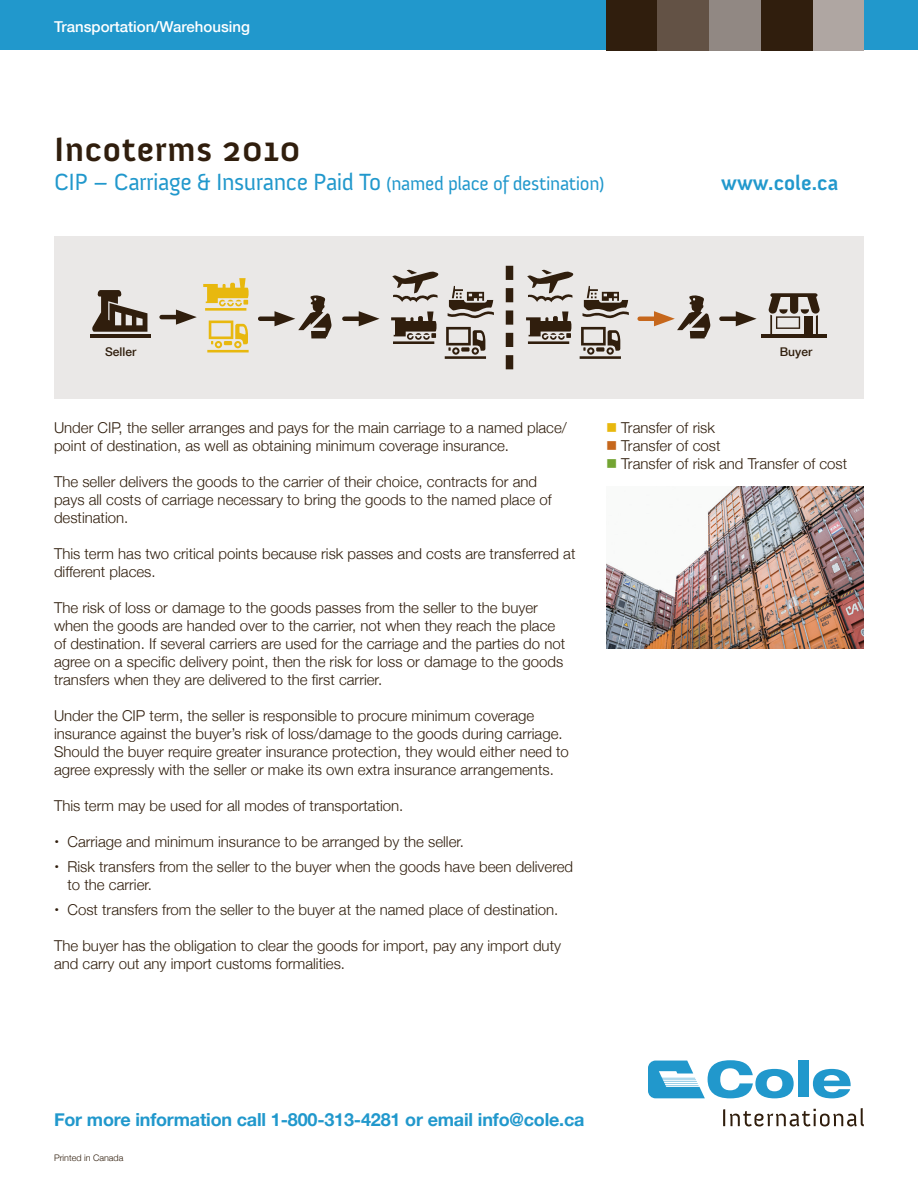
<style>
.page{position:relative;width:918px;height:1188px;background:#fff}
.page>*{position:absolute;margin:0;border:0;box-sizing:border-box;transform-origin:0 0}
.Sub-title{font:700 34.5px "Anivers";letter-spacing:.02em;color:#301e0d}
.sub_heading{font:24px "Anivers";letter-spacing:-.02em;color:#2198cc}
.t1{font:700 21px "Anivers";color:#2198cc}
.t2{font:700 18px "Helvetica Neue";letter-spacing:-.01em;color:#2198cc}
.body{font:300 15px/18px "Helvetica Neue";color:#301e0d}
.bullets_brown{font:300 15px/18px "Helvetica Neue";color:#301e0d}
.body-2{font:500 15px "Helvetica Neue";color:#fff}
.body-3{font:500 12px "Helvetica Neue";color:#301e0d}
.body-4{font:300 9px "Helvetica Neue";color:#301e0d}
.s1{font-size:19.5px}
.s2{color:#e8b80e}
.s3{color:#c6671c}
.s4{color:#73a432}
</style>
<div class="page">
<div style="left:54px;top:236px;width:810px;height:163px;background:#eae8e7"></div>
<img style="left:606px;top:486px;width:258px;height:163px">
<svg style="left:207px;top:321px;width:42px;height:31px"></svg>
<svg style="left:203px;top:278px;width:46px;height:33px"></svg>
<hr style="left:344px;top:317px;width:23px;height:4px;background:#301e0d">
<svg style="left:359px;top:311px;width:21px;height:15px"></svg>
<hr style="left:162px;top:315px;width:22px;height:4px;background:#301e0d">
<svg style="left:176px;top:310px;width:21px;height:15px"></svg>
<hr style="left:640px;top:317px;width:22px;height:4px;background:#c6671c">
<svg style="left:654px;top:295px;width:57px;height:43px"></svg>
<hr style="left:260px;top:317px;width:23px;height:4px;background:#301e0d">
<svg style="left:275px;top:295px;width:57px;height:43px"></svg>
<hr style="left:721px;top:317px;width:23px;height:4px;background:#301e0d">
<svg style="left:736px;top:311px;width:21px;height:15px"></svg>
<svg style="left:92px;top:290px;width:55px;height:42px"></svg>
<hr style="left:90px;top:335px;width:61px;height:3px;background:#301e0d">
<hr style="left:761px;top:334px;width:66px;height:3px;background:#301e0d">
<svg style="left:768px;top:293px;width:52px;height:41px"></svg>
<div style="left:804px;top:316px;width:9px;height:19px;background:#301e0d"></div>
<svg style="left:580px;top:327px;width:41px;height:32px"></svg>
<svg style="left:583px;top:286px;width:46px;height:33px"></svg>
<svg style="left:527px;top:270px;width:46px;height:32px"></svg>
<svg style="left:526px;top:312px;width:46px;height:32px"></svg>
<svg style="left:445px;top:327px;width:41px;height:32px"></svg>
<svg style="left:448px;top:286px;width:46px;height:33px"></svg>
<svg style="left:392px;top:270px;width:47px;height:32px"></svg>
<svg style="left:391px;top:312px;width:46px;height:32px"></svg>
<svg style="left:506px;top:266px;width:7px;height:103px"></svg>
<div style="left:0;top:0;width:918px;height:50px;background:#2198cc"></div>
<div style="left:606px;top:0;width:52px;height:50px;background:#301e0d"></div>
<div style="left:658px;top:0;width:51px;height:50px;background:#635245"></div>
<div style="left:812px;top:0;width:52px;height:50px;background:#afa6a2"></div>
<div style="left:709px;top:0;width:52px;height:50px;background:#918883"></div>
<div style="left:761px;top:0;width:51px;height:50px;background:#301e0d"></div>
<svg style="left:723px;top:1108px;width:141px;height:18px"></svg>
<svg style="left:648px;top:1060px;width:146px;height:38px"></svg>
<div style="left:798px;top:1060px;width:10px;height:37px;background:#2198cc"></div>
<svg style="left:813px;top:1069px;width:38px;height:29px"></svg>
<p class="body-2" style="left:54px;top:15px;width:197px">Transportation/Warehousing</p>
<p class="Sub-title" style="left:54px;top:131px;width:248px">Incoterms 2010</p>
<p class="sub_heading" style="left:54px;top:169px;width:552px">CIP – Carriage &amp; Insurance Paid To <span class="s1">(named place of destination)</span></p>
<p class="t1" style="left:721px;top:172px;width:119px">www.cole.ca</p>
<p class="body-3" style="left:105px;top:342px;width:33px">Seller</p>
<p class="body-3" style="left:780px;top:342px;width:34px">Buyer</p>
<p class="body" style="left:54px;top:418px;width:514px">Under CIP, the seller arranges and pays for the main carriage to a named place/ point of destination, as well as obtaining minimum coverage insurance.</p>
<p class="body" style="left:54px;top:472px;width:499px">The seller delivers the goods to the carrier of their choice, contracts for and pays all costs of carriage necessary to bring the goods to the named place of destination.</p>
<p class="body" style="left:54px;top:544px;width:523px">This term has two critical points because risk passes and costs are transferred at different places.</p>
<p class="body" style="left:54px;top:598px;width:513px">The risk of loss or damage to the goods passes from the seller to the buyer when the goods are handed over to the carrier, not when they reach the place of destination. If several carriers are used for the carriage and the parties do not agree on a specific delivery point, then the risk for loss or damage to the goods transfers when they are delivered to the first carrier.</p>
<p class="body" style="left:54px;top:706px;width:516px">Under the CIP term, the seller is responsible to procure minimum coverage insurance against the buyer’s risk of loss/damage to the goods during carriage.<br>Should the buyer require greater insurance protection, they would either need to agree expressly with the seller or make its own extra insurance arrangements.</p>
<p class="body" style="left:54px;top:796px;width:351px">This term may be used for all modes of transportation.</p>
<p class="bullets_brown" style="left:68px;top:832px;width:398px">Carriage and minimum insurance to be arranged by the seller.</p>
<p class="bullets_brown" style="left:68px;top:857px;width:507px">Risk transfers from the seller to the buyer when the goods have been delivered to the carrier.</p>
<p class="bullets_brown" style="left:68px;top:899px;width:492px">Cost transfers from the seller to the buyer at the named place of destination.</p>
<p class="body" style="left:54px;top:935px;width:509px">The buyer has the obligation to clear the goods for import, pay any import duty and carry out any import customs formalities.</p>
<p class="body" style="left:606px;top:418px;width:110px"><span class="s2">■</span> Transfer of risk</p>
<p class="body" style="left:606px;top:436px;width:116px"><span class="s3">■</span> Transfer of cost</p>
<p class="body" style="left:606px;top:454px;width:243px"><span class="s4">■</span> Transfer of risk and Transfer of cost</p>
<p class="t2" style="left:54px;top:1104px;width:532px">For more information call 1-800-313-4281 or email info@cole.ca</p>
<p class="body-4" style="left:54px;top:1151px;width:71px">Printed in Canada</p>
</div>
